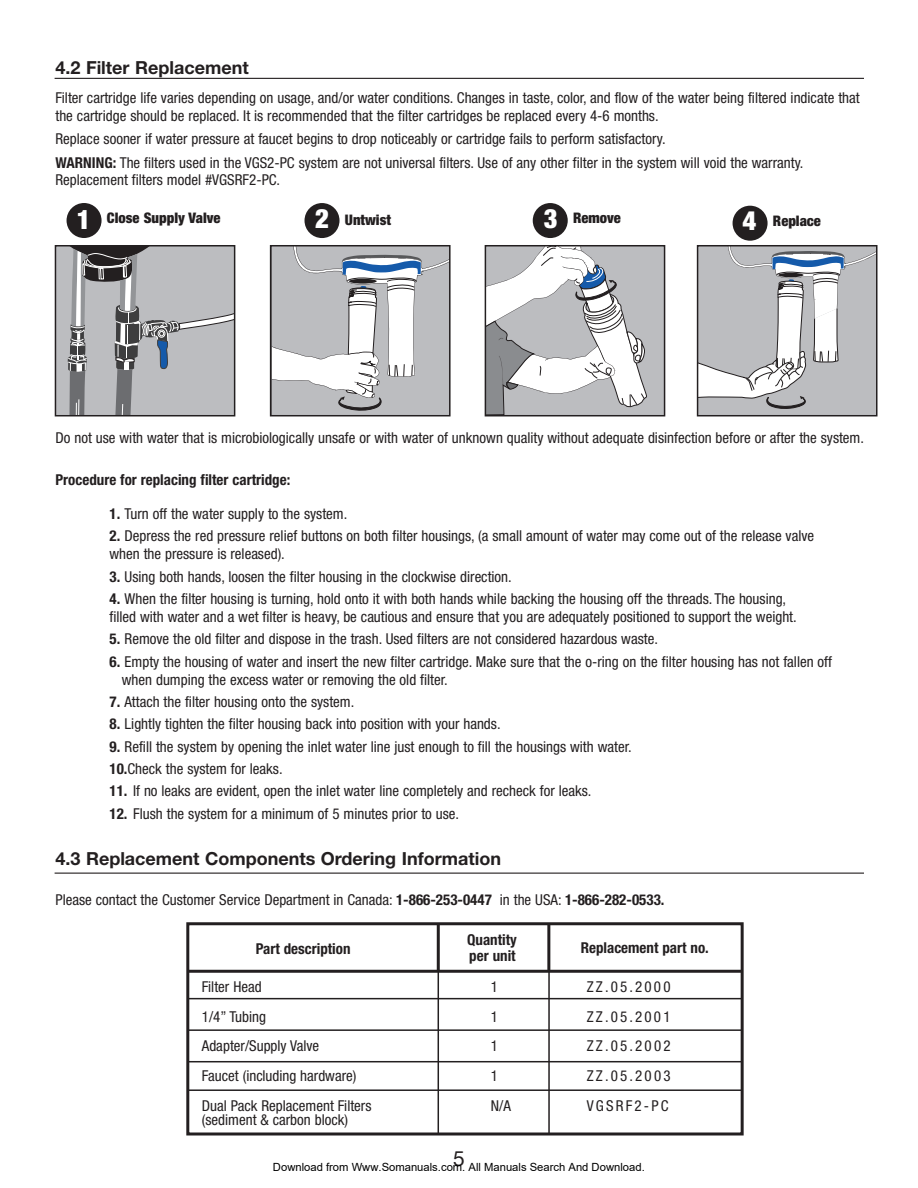
<style>
.page{position:relative;width:918px;height:1188px;background:#fff}
.page>*{position:absolute;margin:0;border:0;box-sizing:border-box;transform-origin:0 0}
.t1{font:900 condensed 26.7px "Helvetica Neue";color:#fff}
.t2{font:21px "Helvetica Neue";color:#231f20}
.t3{font:700 18px "Helvetica Neue";color:#231f20}
.t4{font:condensed 15px/18px "Helvetica Neue";color:#231f20}
.t5{font:700 condensed 15px/15.9px "Helvetica Neue";color:#231f20}
.t6{font:condensed 15px "Helvetica Neue";letter-spacing:.145em;color:#231f20}
.t7{font:900 condensed 14.55px "Helvetica Neue";color:#231f20}
.t8{font:11.25px "Arial";color:#000}
.s1{font-weight:700}
.s2{font-size:26.7px;color:#fff}
</style>
<div class="page">
<hr style="left:55px;top:78px;width:809px;height:1px;background:#231f20">
<hr style="left:55px;top:873px;width:809px;height:1px;background:#231f20">
<div style="left:186px;top:922px;width:558px;height:214px;border:3px solid #231f20"></div>
<hr style="left:188px;top:970px;width:555px;height:3px;background:#231f20">
<hr style="left:548px;top:925px;width:2px;height:209px;background:#231f20">
<hr style="left:438px;top:924px;width:1px;height:211px;background:#231f20">
<hr style="left:188px;top:998px;width:554px;height:1px;background:#231f20">
<hr style="left:188px;top:1029px;width:554px;height:2px;background:#231f20">
<hr style="left:188px;top:1061px;width:554px;height:1px;background:#231f20">
<hr style="left:188px;top:1089px;width:554px;height:2px;background:#231f20">
<hr style="left:437px;top:924px;width:3px;height:47px;background:#231f20">
<hr style="left:547px;top:924px;width:3px;height:46px;background:#231f20">
<svg style="left:273px;top:248px;width:175px;height:165px"></svg>
<div style="left:270px;top:245px;width:181px;height:171px;border:2px solid #231f20"></div>
<div style="left:485px;top:246px;width:180px;height:170px;background:#bcbdc0"></div>
<svg style="left:488px;top:248px;width:159px;height:165px"></svg>
<div style="left:485px;top:245px;width:180px;height:171px;border:2px solid #231f20"></div>
<div style="left:698px;top:246px;width:179px;height:170px;background:#bcbdc0"></div>
<svg style="left:700px;top:248px;width:175px;height:161px"></svg>
<div style="left:697px;top:245px;width:181px;height:171px;border:2px solid #231f20"></div>
<div style="left:533px;top:203px;width:35px;height:35px;background:#231f20;border-radius:50%"></div>
<div style="left:733px;top:206px;width:35px;height:35px;background:#231f20;border-radius:50%"></div>
<div style="left:305px;top:203px;width:35px;height:35px;background:#231f20;border-radius:50%"></div>
<svg style="left:58px;top:248px;width:174px;height:165px;background:#aaabae"></svg>
<div style="left:55px;top:245px;width:180px;height:171px;border:2px solid #231f20"></div>
<div style="left:67px;top:203px;width:35px;height:35px;background:#231f20;border-radius:50%"></div>
<p class="t3" style="left:56px;top:61px;width:195px">4.2 Filter Replacement</p>
<p class="t4" style="left:56px;top:90px;width:806px">Filter cartridge life varies depending on usage, and/or water conditions. Changes in taste, color, and flow of the water being filtered indicate that the cartridge should be replaced. It is recommended that the filter cartridges be replaced every 4-6 months.</p>
<p class="t4" style="left:56px;top:129px;width:750px;line-height:23.4px">Replace sooner if water pressure at faucet begins to drop noticeably or cartridge fails to perform satisfactory.<br><span class="s1">WARNING:</span> The filters used in the VGS2-PC system are not universal filters. Use of any other filter in the system will void the warranty.</p>
<p class="t4" style="left:56px;top:172px;width:226px">Replacement filters model #VGSRF2-PC.</p>
<h1 class="t1" style="left:544px;top:209px;width:15px">3</h1>
<h1 class="t1" style="left:742px;top:211px;width:15px">4</h1>
<p class="t7" style="left:77px;top:212px;width:145px"><span class="s2">1</span> Close Supply Valve</p>
<p class="t7" style="left:315px;top:215px;width:78px"><span class="s2">2</span> Untwist</p>
<p class="t7" style="left:573px;top:213px;width:49px">Remove</p>
<p class="t7" style="left:773px;top:216px;width:50px">Replace</p>
<p class="t4" style="left:56px;top:430px;width:810px">Do not use with water that is microbiologically unsafe or with water of unknown quality without adequate disinfection before or after the system.</p>
<p class="t5" style="left:55px;top:473px;width:236px">Procedure for replacing filter cartridge:</p>
<p class="t4" style="left:109px;top:506px;width:239px"><span class="s1">1.</span> Turn off the water supply to the system.</p>
<p class="t4" style="left:109px;top:528px;width:706px"><span class="s1">2.</span> Depress the red pressure relief buttons on both filter housings, (a small amount of water may come out of the release valve when the pressure is released).</p>
<p class="t4" style="left:109px;top:569px;width:404px"><span class="s1">3.</span> Using both hands, loosen the filter housing in the clockwise direction.</p>
<p class="t4" style="left:109px;top:591px;width:689px"><span class="s1">4.</span> When the filter housing is turning, hold onto it with both hands while backing the housing off the threads. The housing, filled with water and a wet filter is heavy, be cautious and ensure that you are adequately positioned to support the weight.</p>
<p class="t4" style="left:109px;top:631px;width:550px"><span class="s1">5.</span> Remove the old filter and dispose in the trash. Used filters are not considered hazardous waste.</p>
<p class="t4" style="left:122px;top:654px;width:712px;text-indent:-12px"><span class="s1">6.</span> Empty the housing of water and insert the new filter cartridge. Make sure that the o-ring on the filter housing has not fallen off when dumping the excess water or removing the old filter.</p>
<p class="t4" style="left:109px;top:694px;width:246px"><span class="s1">7.</span> Attach the filter housing onto the system.</p>
<p class="t4" style="left:109px;top:716px;width:393px"><span class="s1">8.</span> Lightly tighten the filter housing back into position with your hands.</p>
<p class="t4" style="left:109px;top:736px;width:524px;line-height:22.4px"><span class="s1">9.</span> Refill the system by opening the inlet water line just enough to fill the housings with water.<br><span class="s1">10.</span>Check the system for leaks.</p>
<p class="t4" style="left:109px;top:783px;width:484px"><span class="s1">11.</span> If no leaks are evident, open the inlet water line completely and recheck for leaks.</p>
<p class="t4" style="left:109px;top:805px;width:351px"><span class="s1">12.</span> Flush the system for a minimum of 5 minutes prior to use.</p>
<p class="t3" style="left:56px;top:852px;width:447px">4.3 Replacement Components Ordering Information</p>
<p class="t4" style="left:56px;top:892px;width:610px">Please contact the Customer Service Department in Canada: <span class="s1">1-866-253-0447</span> in the USA: <span class="s1">1-866-282-0533.</span></p>
<p class="t5" style="left:256px;top:942px;width:96px">Part description</p>
<p class="t5" style="left:467px;top:933px;width:51px">Quantity per unit</p>
<p class="t5" style="left:581px;top:941px;width:130px">Replacement part no.</p>
<p class="t4" style="left:202px;top:979px;width:61px">Filter Head</p>
<p class="t4" style="left:491px;top:979px;width:9px">1</p>
<p class="t4" style="left:587px;top:979px;width:85px">ZZ.05.2000</p>
<p class="t4" style="left:202px;top:1009px;width:66px">1/4” Tubing</p>
<p class="t4" style="left:491px;top:1009px;width:9px">1</p>
<p class="t4" style="left:587px;top:1009px;width:85px">ZZ.05.2001</p>
<p class="t4" style="left:202px;top:1038px;width:119px">Adapter/Supply Valve</p>
<p class="t4" style="left:491px;top:1038px;width:9px">1</p>
<p class="t4" style="left:587px;top:1038px;width:85px">ZZ.05.2002</p>
<p class="t4" style="left:202px;top:1068px;width:156px">Faucet (including hardware)</p>
<p class="t4" style="left:491px;top:1068px;width:9px">1</p>
<p class="t4" style="left:587px;top:1068px;width:85px">ZZ.05.2003</p>
<p class="t4" style="left:202px;top:1098px;width:171px">Dual Pack Replacement Filters</p>
<p class="t4" style="left:491px;top:1098px;width:22px">N/A</p>
<p class="t6" style="left:587px;top:1100px;width:83px">VGSRF2-PC</p>
<p class="t4" style="left:202px;top:1112px;width:148px">(sediment &amp; carbon block)</p>
<h2 class="t2" style="left:453px;top:1151px;width:13px">5</h2>
<p class="t8" style="left:273px;top:1160px;width:373px">Download from Www.Somanuals.com. All Manuals Search And Download.</p>
</div>
